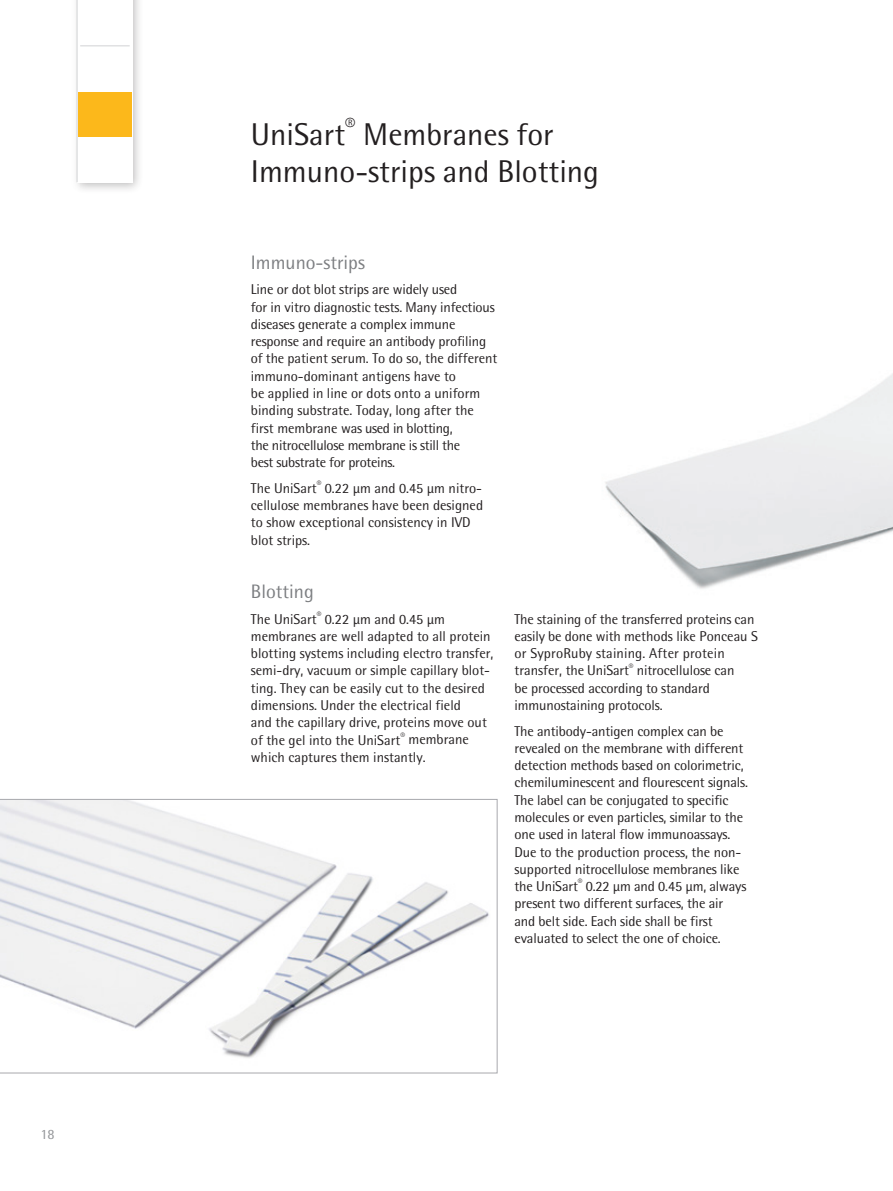
<style>
.page{position:relative;width:893px;height:1191px;background:#fff}
.page>*{position:absolute;margin:0;border:0;box-sizing:border-box;transform-origin:0 0}
.t1{font:31.5px/37.5px "Sartorius Rotis Sans 2013";color:#231f20}
.t2{font:19.5px "Sartorius Rotis Sans 2013";color:#7c7e81}
.t3{font:14.25px/17.2px "Sartorius Rotis Sans 2013";letter-spacing:-.01em;color:#231f20}
.t4{font:14.25px "Sartorius Rotis Sans 2013";color:#939598}
</style>
<div class="page">
<img style="left:677px;top:568px;width:94px;height:21px">
<img style="left:605px;top:373px;width:288px;height:195px">
<svg style="left:0;top:799px;width:497px;height:274px"></svg>
<div style="left:70px;top:0;width:74px;height:194px;background:#231f20;opacity:.3"></div>
<div style="left:77px;top:0;width:56px;height:183px;background:#fff"></div>
<hr style="left:80px;top:46px;width:50px;height:1px;background:#d1d2d4">
<div style="left:52px;top:0;width:28px;height:198px;background:#fff"></div>
<hr style="left:77px;top:0;width:1px;height:182px;background:#d1d2d4">
<div style="left:78px;top:92px;width:54px;height:45px;background:#fcb81b"></div>
<p class="t4" style="left:40px;top:1126px;width:16px">18</p>
<h1 class="t1" style="left:251px;top:115px;width:350px">UniSart<sup>®</sup> Membranes for<br>Immuno-strips and Blotting</h1>
<h2 class="t2" style="left:251px;top:250px;width:116px">Immuno-strips</h2>
<p class="t3" style="left:251px;top:281px;width:248px">Line or dot blot strips are widely used<br>for in vitro diagnostic tests. Many infectious diseases generate a complex immune response and require an antibody profiling of the patient serum. To do so, the different immuno-dominant antigens have to<br>be applied in line or dots onto a uniform binding substrate. Today, long after the first membrane was used in blotting,<br>the nitrocellulose membrane is still the<br>best substrate for proteins.</p>
<p class="t3" style="left:251px;top:479px;width:234px">The UniSart<sup>®</sup> 0.22 μm and 0.45 μm nitro&shy;cellulose membranes have been designed to show exceptional consistency in IVD blot strips.</p>
<h2 class="t2" style="left:251px;top:580px;width:64px">Blotting</h2>
<p class="t3" style="left:251px;top:610px;width:244px">The UniSart<sup>®</sup> 0.22 μm and 0.45 μm membranes are well adapted to all protein blotting systems including electro transfer, semi-dry, vacuum or simple capillary blot&shy;ting. They can be easily cut to the desired dimensions. Under the electrical field<br>and the capillary drive, proteins move out of the gel into the UniSart<sup>®</sup> membrane which captures them instantly.</p>
<p class="t3" style="left:514px;top:610px;width:245px">The staining of the transferred proteins can easily be done with methods like Ponceau S or SyproRuby staining. After protein transfer, the UniSart<sup>®</sup> nitrocellulose can<br>be processed according to standard immunostaining protocols.</p>
<p class="t3" style="left:514px;top:722px;width:235px">The antibody-antigen complex can be revealed on the membrane with different detection methods based on colorimetric, chemiluminescent and flourescent signals.<br>The label can be conjugated to specific molecules or even particles, similar to the one used in lateral flow immunoassays.<br>Due to the production process, the non&shy;supported nitrocellulose membranes like the UniSart<sup>®</sup> 0.22 μm and 0.45 μm, always present two different surfaces, the air<br>and belt side. Each side shall be first evaluated to select the one of choice.</p>
</div>
